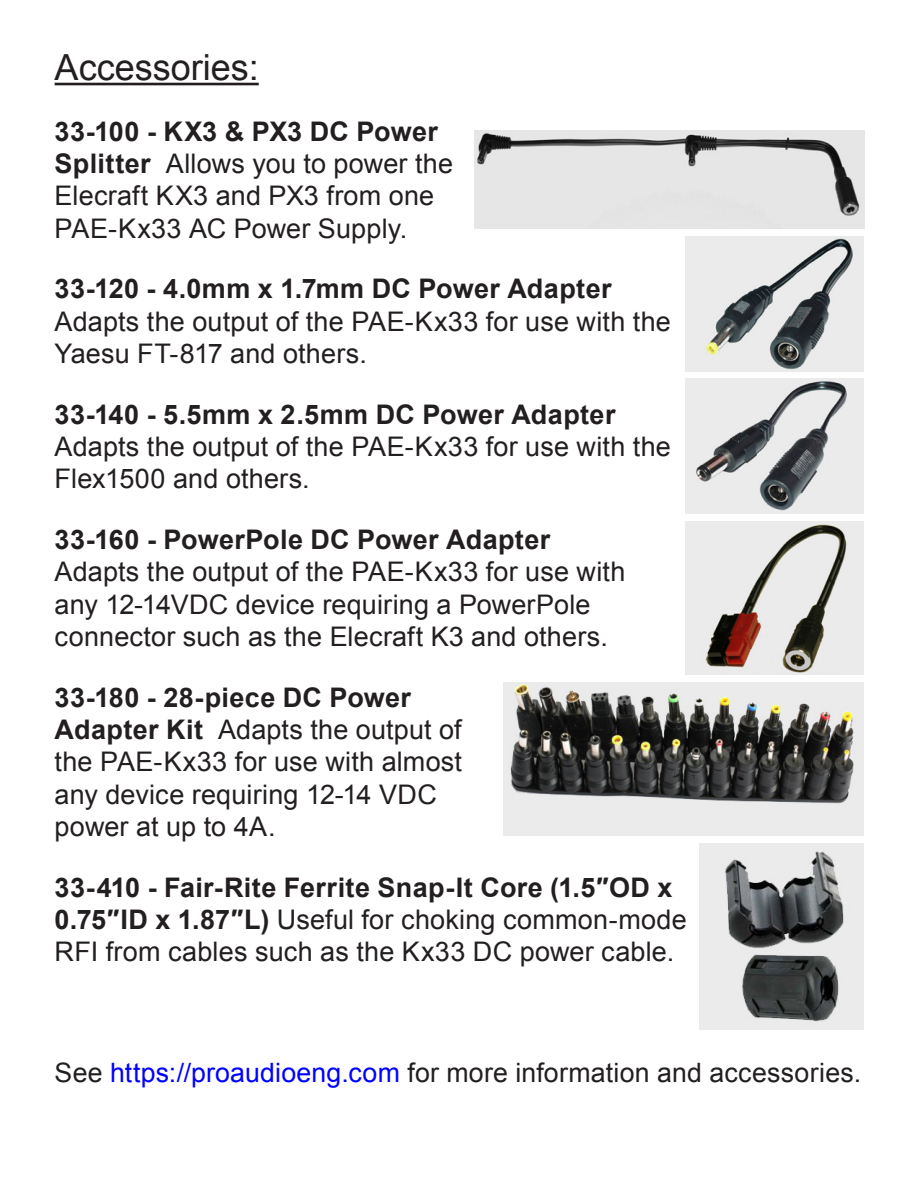
<style>
.page{position:relative;width:918px;height:1188px;background:#fff}
.page>*{position:absolute;margin:0;border:0;box-sizing:border-box;transform-origin:0 0}
.t1{font:36px "Arial";color:#231f20}
.t2{font:27px/32.4px "Arial";letter-spacing:.005em;color:#231f20}
.t3{font:26.7px "Arial";letter-spacing:.01em;color:#231f20}
.s1{font-weight:700}
.s2{color:#00f}
</style>
<div class="page">
<hr style="left:55px;top:83px;width:204px;height:2px;background:#231f20">
<img style="left:686px;top:236px;width:178px;height:135px">
<img style="left:685px;top:379px;width:178px;height:135px">
<img style="left:686px;top:521px;width:178px;height:154px">
<img style="left:474px;top:131px;width:390px;height:98px">
<img style="left:504px;top:682px;width:360px;height:154px">
<img style="left:700px;top:843px;width:164px;height:186px">
<p class="t1" style="left:55px;top:44px;width:206px">Accessories:</p>
<p class="t2" style="left:55px;top:115px;width:400px"><span class="s1">33-100 - KX3 &amp; PX3 DC Power<br>Splitter</span> Allows you to power the<br>Elecraft KX3 and PX3 from one<br>PAE-Kx33 AC Power Supply.</p>
<p class="t2" style="left:55px;top:273px;width:618px"><span class="s1">33-120 - 4.0mm x 1.7mm DC Power Adapter<br></span>Adapts the output of the PAE-Kx33 for use with the<br>Yaesu FT-817 and others.</p>
<p class="t2" style="left:55px;top:398px;width:618px"><span class="s1">33-140 - 5.5mm x 2.5mm DC Power Adapter<br></span>Adapts the output of the PAE-Kx33 for use with the<br>Flex1500 and others.</p>
<p class="t2" style="left:55px;top:524px;width:572px"><span class="s1">33-160 - PowerPole DC Power Adapter </span>Adapts the output of the PAE-Kx33 for use with any 12-14VDC device requiring a PowerPole connector such as the Elecraft K3 and others.</p>
<p class="t2" style="left:55px;top:681px;width:409px"><span class="s1">33-180 - 28-piece DC Power<br>Adapter Kit</span> Adapts the output of the PAE-Kx33 for use with almost any device requiring 12-14 VDC power at up to 4A.</p>
<p class="t2" style="left:55px;top:871px;width:634px"><span class="s1">33-410 - Fair-Rite Ferrite Snap-It Core (1.5″OD x<br>0.75″ID x 1.87″L)</span> Useful for choking common-mode<br>RFI from cables such as the Kx33 DC power cable.</p>
<p class="t3" style="left:55px;top:1056px;width:808px">See <span class="s2">https://proaudioeng.com</span> for more information and accessories.</p>
</div>
